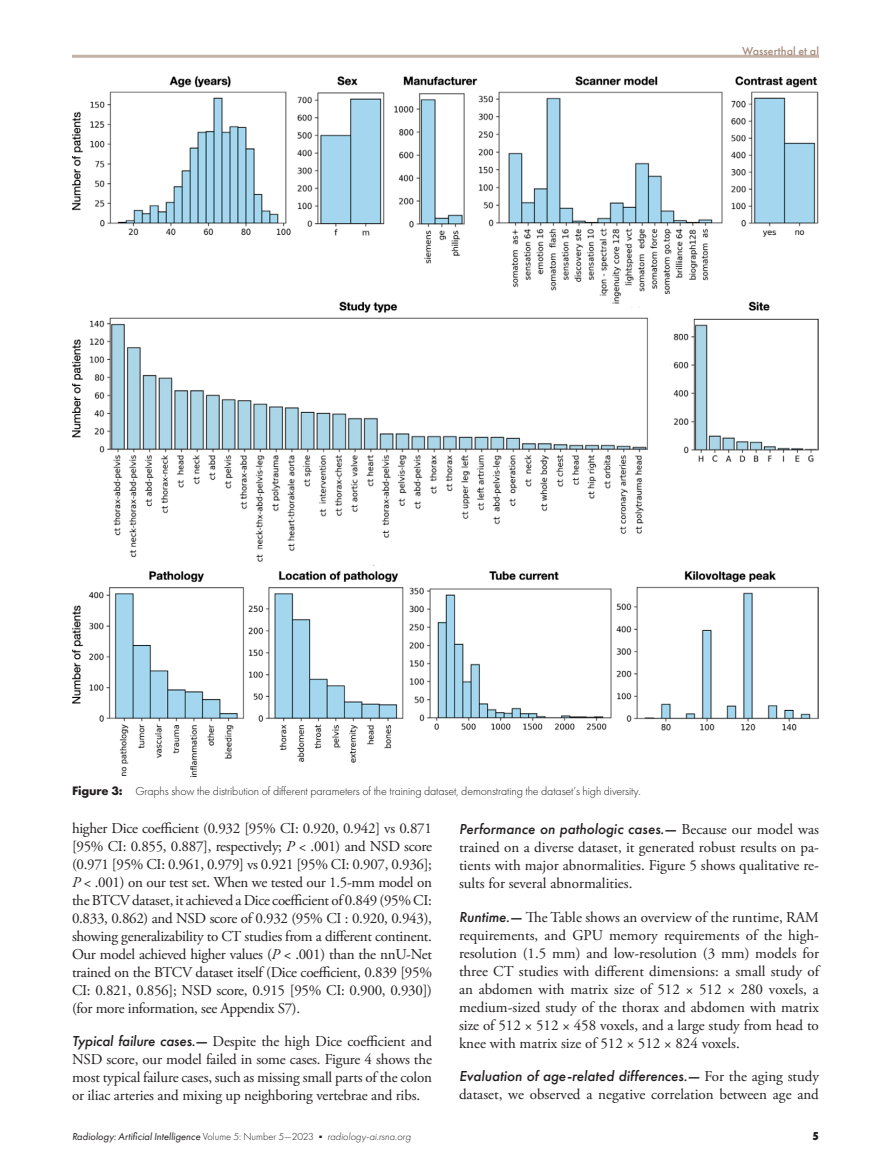
<style>
.page{position:relative;width:891px;height:1175px;background:#fff}
.page>*{position:absolute;margin:0;border:0;box-sizing:border-box;transform-origin:0 0}
.t1{font:15px/18px "Adobe Garamond Pro";color:#231f20;text-align:justify}
.t2{font:italic 500 15px "Futura PT";color:#231f20}
.t3{font:300 12px "Futura PT";letter-spacing:-.01em;color:#231f20}
.t4{font:500 12px "Futura PT";color:#a68b7d}
.t5{font:800 12px "Futura PT Cond";color:#231f20}
.t6{font:italic 10.5px "Futura PT";color:#231f20}
.s1{font-weight:700;font-size:12.75px}
.s2{font-style:italic}
.s3{font-family:"Futura PT";font-weight:500;font-style:italic}
.s4{font-family:"Adobe Garamond Pro";font-weight:400;font-style:normal}
.s5{font-weight:300;font-style:normal}
.s6{font-weight:300}
</style>
<div class="page">
<hr style="left:72px;top:55px;width:747px;height:3px;background:#c5b2a8">
<img style="left:72px;top:76px;width:747px;height:700px">
<p class="t4" style="left:742px;top:44px;width:78px">Wasserthal et al</p>
<p class="t3" style="left:72px;top:784px;width:570px"><span class="s1">Figure 3:</span> Graphs show the distribution of different parameters of the training dataset, demonstrating the dataset’s high diversity.</p>
<p class="t1" style="left:72px;top:820px;width:362px">higher Dice coefficient (0.932 [95% CI: 0.920, 0.942] vs 0.871 [95% CI: 0.855, 0.887], respectively; <span class="s2">P</span> &lt; .001) and NSD score (0.971 [95% CI: 0.961, 0.979] vs 0.921 [95% CI: 0.907, 0.936]; <span class="s2">P</span> &lt; .001) on our test set. When we tested our 1.5-mm model on the BTCV dataset, it achieved a Dice coefficient of 0.849 (95% CI:<br>0.833, 0.862) and NSD score of 0.932 (95% CI : 0.920, 0.943), showing generalizability to CT studies from a different continent.<br>Our model achieved higher values (<span class="s2">P</span> &lt; .001) than the nnU-Net trained on the BTCV dataset itself (Dice coefficient, 0.839 [95% CI: 0.821, 0.856]; NSD score, 0.915 [95% CI: 0.900, 0.930]) (for more information, see Appendix S7).</p>
<p class="t1" style="left:72px;top:1033px;width:362px"><span class="s3">Typical failure cases.—</span> Despite the high Dice coefficient and NSD score, our model failed in some cases. Figure 4 shows the most typical failure cases, such as missing small parts of the colon or iliac arteries and mixing up neighboring vertebrae and ribs.</p>
<p class="t2" style="left:459px;top:819px;width:361px">Performance on pathologic cases.— <span class="s4">Because our model was</span></p>
<p class="t1" style="left:459px;top:838px;width:362px">trained on a diverse dataset, it generated robust results on pa&shy;tients with major abnormalities. Figure 5 shows qualitative re&shy;sults for several abnormalities.</p>
<p class="t1" style="left:459px;top:909px;width:362px"><span class="s3">Runtime.—</span> The Table shows an overview of the runtime, RAM requirements, and GPU memory requirements of the high&shy;resolution (1.5 mm) and low-resolution (3 mm) models for three CT studies with different dimensions: a small study of an abdomen with matrix size of 512 × 512 × 280 voxels, a medium-sized study of the thorax and abdomen with matrix size of 512 × 512 × 458 voxels, and a large study from head to knee with matrix size of 512 × 512 × 824 voxels.</p>
<p class="t2" style="left:459px;top:1066px;width:362px">Evaluation of age-related differences.— <span class="s4">For the aging study</span></p>
<p class="t1" style="left:459px;top:1086px;width:361px">dataset, we observed a negative correlation between age and</p>
<p class="t6" style="left:72px;top:1130px;width:340px">Radiology: Artificial Intelligence <span class="s5">Volume 5: Number 5—2023</span> <sup>■</sup> <span class="s6">radiology-ai.rsna.org</span></p>
<p class="t5" style="left:813px;top:1128px;width:8px">5</p>
</div>
